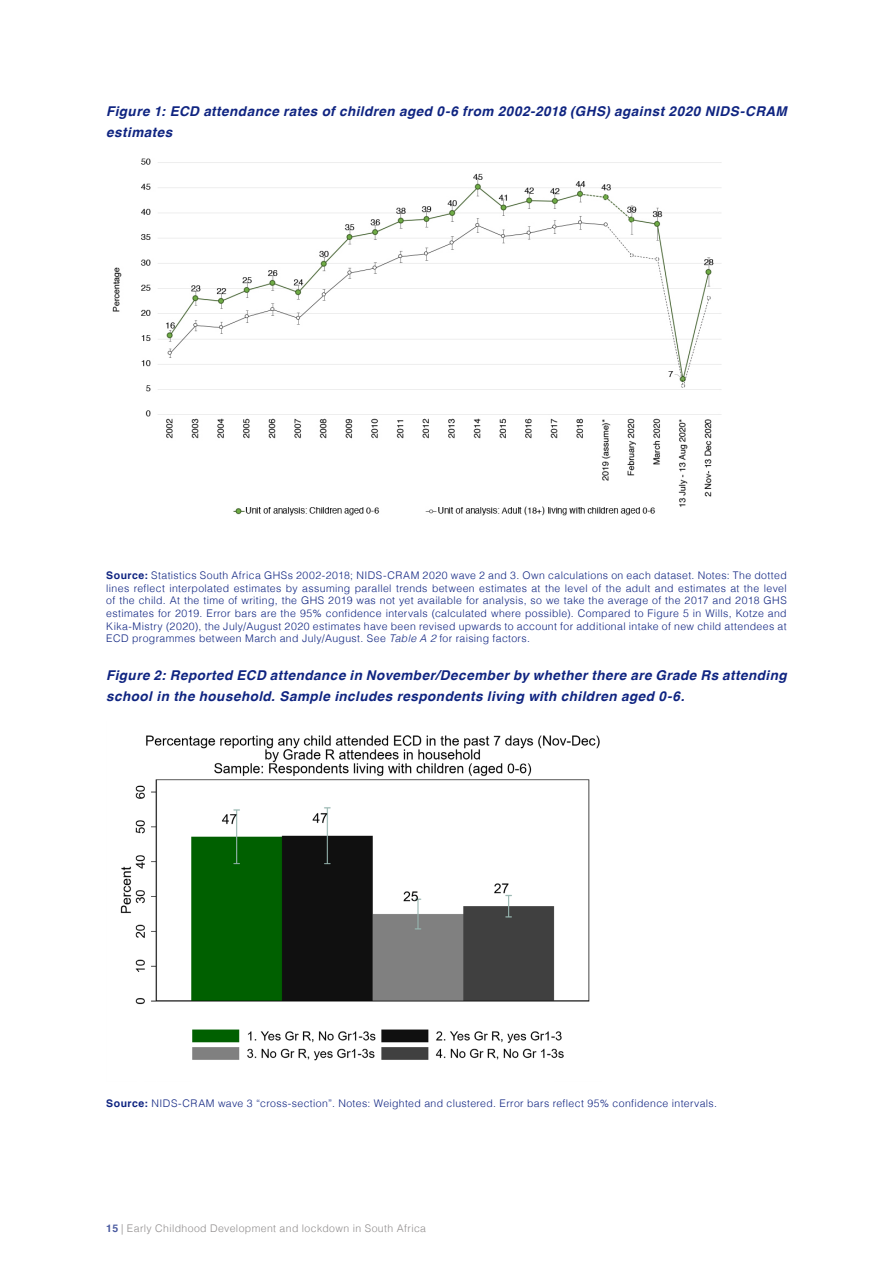
<style>
.page{position:relative;width:893px;height:1263px;background:#fff}
.page>*{position:absolute;margin:0;border:0;box-sizing:border-box;transform-origin:0 0}
.Table_Title{font:italic 700 13.5px/21px "Helvetica";letter-spacing:.035em;color:#0f2481}
.Table_Notes{font:300 10.5px/12.6px "Helvetica";letter-spacing:.035em;color:#0f2481;text-align:justify}
.t1{font:300 10.5px "Helvetica";letter-spacing:.035em;color:#908d8d}
.s1{font-weight:700}
.s2{font-style:italic}
.s3{font-weight:700;color:#4b5ba0}
</style>
<div class="page">
<img style="left:112px;top:158px;width:610px;height:358px">
<img style="left:120px;top:735px;width:480px;height:326px">
<p class="Table_Title" style="left:106px;top:101px;width:682px">Figure 1: ECD attendance rates of children aged 0-6 from 2002-2018 (GHS) against 2020 NIDS-CRAM estimates</p>
<p class="Table_Notes" style="left:106px;top:568px;width:682px"><span class="s1">Source:</span> Statistics South Africa GHSs 2002-2018; NIDS-CRAM 2020 wave 2 and 3. Own calculations on each dataset. Notes: The dotted lines reflect interpolated estimates by assuming parallel trends between estimates at the level of the adult and estimates at the level of the child. At the time of writing, the GHS 2019 was not yet available for analysis, so we take the average of the 2017 and 2018 GHS estimates for 2019. Error bars are the 95% confidence intervals (calculated where possible). Compared to Figure 5 in Wills, Kotze and Kika-Mistry (2020), the July/August 2020 estimates have been revised upwards to account for additional intake of new child attendees at ECD programmes between March and July/August. See <span class="s2">Table A 2</span> for raising factors.</p>
<p class="Table_Title" style="left:106px;top:665px;width:682px">Figure 2: Reported ECD attendance in November/December by whether there are Grade Rs attending school in the household. Sample includes respondents living with children aged 0-6.</p>
<p class="Table_Notes" style="left:106px;top:1096px;width:612px"><span class="s1">Source:</span> NIDS-CRAM wave 3 “cross-section”. Notes: Weighted and clustered. Error bars reflect 95% confidence intervals.</p>
<p class="t1" style="left:106px;top:1219px;width:321px"><span class="s3">15</span> | Early Childhood Development and lockdown in South Africa</p>
</div>
